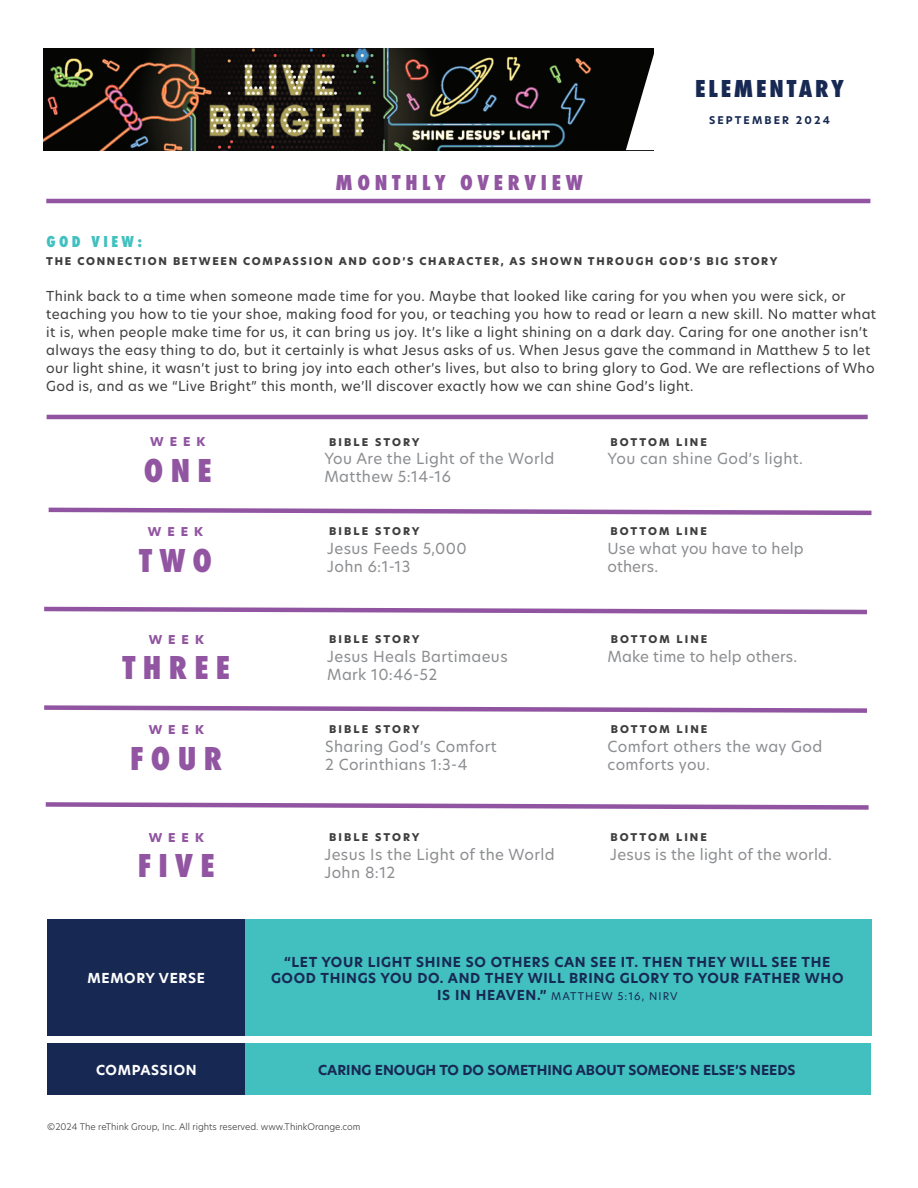
<style>
.page{position:relative;width:918px;height:1188px;background:#fff}
.page>*{position:absolute;margin:0;border:0;box-sizing:border-box;transform-origin:0 0}
.t1{font:800 34.5px "Futura PT Cond";letter-spacing:.21em;color:#9255a2}
.t2{font:800 25.5px "Futura PT Cond";letter-spacing:.11em;color:#172953}
.t3{font:800 22.5px "Futura PT Cond";letter-spacing:.21em;color:#9255a2}
.t4{font:800 16.5px "Futura PT Cond";letter-spacing:.21em;color:#42c0bf}
.t5{font:15px/18px "New Hero";letter-spacing:.025em;color:#8b8d90}
.t6{font:15px/18px "New Hero";letter-spacing:.005em;color:#8b8d90}
.t7{font:13.5px/18px "New Hero";letter-spacing:.025em;color:#3e3e3f}
.t8{font:700 13.5px/16.2px "New Hero";letter-spacing:.05em;color:#172953;text-align:center}
.t9{font:700 13.5px "New Hero";color:#172953}
.t10{font:700 13.5px "New Hero";letter-spacing:.05em;color:#fff}
.t11{font:800 12px "New Hero";letter-spacing:.5em;color:#9154a1}
.t12{font:800 10.5px "New Hero";letter-spacing:.2em;color:#3e3e3f}
.t13{font:800 10.5px "New Hero";letter-spacing:.175em;color:#3e3e3f}
.t14{font:10.5px "New Hero";letter-spacing:.1em;color:#172953}
.t15{font:700 10.5px "New Hero";letter-spacing:.2em;color:#172953}
.t16{font:300 9px "New Hero";color:#3e3e3f}
.s1{font-weight:700;font-size:13.5px}
</style>
<div class="page">
<hr style="left:46px;top:199px;width:824px;height:4px;background:#9255a2">
<div style="left:243px;top:920px;width:629px;height:116px;background:#42c0bf"></div>
<div style="left:243px;top:1043px;width:628px;height:52px;background:#42c0bf"></div>
<img style="left:43px;top:48px;width:583px;height:102px">
<svg style="left:626px;top:48px;width:28px;height:102px"></svg>
<hr style="left:47px;top:415px;width:821px;height:4px;background:#9154a1">
<svg style="left:48px;top:507px;width:824px;height:9px"></svg>
<svg style="left:44px;top:606px;width:823px;height:9px"></svg>
<svg style="left:44px;top:705px;width:823px;height:8px"></svg>
<svg style="left:45px;top:802px;width:824px;height:8px"></svg>
<div style="left:48px;top:920px;width:197px;height:116px;background:#172953"></div>
<div style="left:48px;top:1043px;width:197px;height:52px;background:#172953"></div>
<h2 class="t2" style="left:695px;top:74px;width:150px">ELEMENTARY</h2>
<h3 class="t3" style="left:335px;top:169px;width:249px">MONTHLY OVERVIEW</h3>
<p class="t15" style="left:709px;top:113px;width:122px">SEPTEMBER 2024</p>
<p class="t4" style="left:46px;top:232px;width:97px">GOD VIEW:</p>
<p class="t13" style="left:46px;top:254px;width:733px">THE CONNECTION BETWEEN COMPASSION AND GOD’S CHARACTER, AS SHOWN THROUGH GOD’S BIG STORY</p>
<p class="t7" style="left:46px;top:287px;width:831px">Think back to a time when someone made time for you. Maybe that looked like caring for you when you were sick, or teaching you how to tie your shoe, making food for you, or teaching you how to read or learn a new skill. No matter what it is, when people make time for us, it can bring us joy. It’s like a light shining on a dark day. Caring for one another isn’t always the easy thing to do, but it certainly is what Jesus asks of us. When Jesus gave the command in Matthew 5 to let our light shine, it wasn’t just to bring joy into each other’s lives, but also to bring glory to God. We are reflections of Who God is, and as we “Live Bright” this month, we’ll discover exactly how we can shine God’s light.</p>
<p class="t11" style="left:150px;top:433px;width:57px">WEEK</p>
<h1 class="t1" style="left:144px;top:450px;width:69px">ONE</h1>
<p class="t11" style="left:148px;top:523px;width:57px">WEEK</p>
<h1 class="t1" style="left:139px;top:540px;width:74px">TWO</h1>
<p class="t11" style="left:149px;top:631px;width:57px">WEEK</p>
<h1 class="t1" style="left:123px;top:648px;width:109px">THREE</h1>
<p class="t11" style="left:149px;top:721px;width:57px">WEEK</p>
<h1 class="t1" style="left:130px;top:738px;width:93px">FOUR</h1>
<p class="t11" style="left:149px;top:829px;width:57px">WEEK</p>
<h1 class="t1" style="left:138px;top:846px;width:78px">FIVE</h1>
<p class="t10" style="left:88px;top:969px;width:119px">MEMORY VERSE</p>
<p class="t10" style="left:96px;top:1060px;width:102px">COMPASSION</p>
<p class="t12" style="left:329px;top:434px;width:92px">BIBLE STORY</p>
<p class="t12" style="left:610px;top:434px;width:98px">BOTTOM LINE</p>
<p class="t5" style="left:324px;top:449px;width:231px">You Are the Light of the World<br>Matthew 5:14-16</p>
<p class="t5" style="left:608px;top:449px;width:197px">You can shine God’s light.</p>
<p class="t12" style="left:329px;top:524px;width:92px">BIBLE STORY</p>
<p class="t12" style="left:610px;top:524px;width:98px">BOTTOM LINE</p>
<p class="t5" style="left:327px;top:539px;width:141px">Jesus Feeds 5,000<br>John 6:1-13</p>
<p class="t6" style="left:608px;top:539px;width:198px">Use what you have to help others.</p>
<p class="t12" style="left:329px;top:632px;width:92px">BIBLE STORY</p>
<p class="t12" style="left:611px;top:632px;width:98px">BOTTOM LINE</p>
<p class="t5" style="left:327px;top:647px;width:182px">Jesus Heals Bartimaeus<br>Mark 10:46-52</p>
<p class="t5" style="left:608px;top:647px;width:191px">Make time to help others.</p>
<p class="t12" style="left:329px;top:722px;width:92px">BIBLE STORY</p>
<p class="t12" style="left:611px;top:722px;width:98px">BOTTOM LINE</p>
<p class="t5" style="left:325px;top:737px;width:173px">Sharing God’s Comfort<br>2 Corinthians 1:3-4</p>
<p class="t5" style="left:608px;top:737px;width:216px">Comfort others the way God comforts you.</p>
<p class="t12" style="left:329px;top:830px;width:92px">BIBLE STORY</p>
<p class="t12" style="left:610px;top:830px;width:98px">BOTTOM LINE</p>
<p class="t5" style="left:324px;top:845px;width:232px">Jesus Is the Light of the World<br>John 8:12</p>
<p class="t5" style="left:610px;top:845px;width:223px">Jesus is the light of the world.</p>
<p class="t8" style="left:271px;top:954px;width:574px">“LET YOUR LIGHT SHINE SO OTHERS CAN SEE IT. THEN THEY WILL SEE THE<br>GOOD THINGS YOU DO. AND THEY WILL BRING GLORY TO YOUR FATHER WHO</p>
<p class="t14" style="left:437px;top:989px;width:242px"><span class="s1">IS IN HEAVEN.”</span> MATTHEW 5:16, NIRV</p>
<p class="t9" style="left:318px;top:1060px;width:479px">CARING ENOUGH TO DO SOMETHING ABOUT SOMEONE ELSE’S NEEDS</p>
<p class="t16" style="left:47px;top:1120px;width:315px">©2024 The reThink Group, Inc. All rights reserved. www.ThinkOrange.com</p>
</div>
